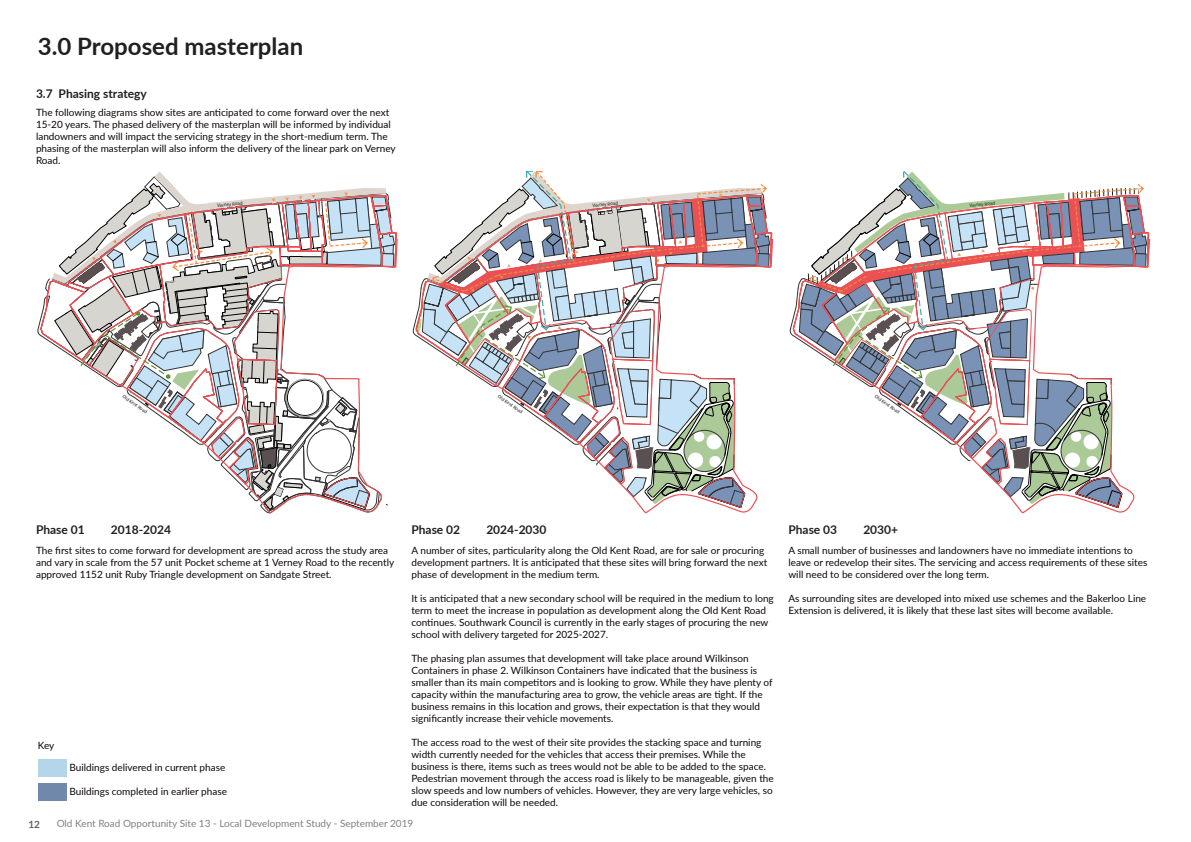
<style>
.page{position:relative;width:1191px;height:842px;background:#fff}
.page>*{position:absolute;margin:0;border:0;box-sizing:border-box;transform-origin:0 0}
.Heading{font:700 24px "Lato";color:#231f20}
.Subheading{font:700 12px "Lato";color:#231f20}
.BodyText{font:10px/12px "Lato";color:#0c0806}
.t1{font:10px "Lato";color:#7e8083}
.t2{font:700 10px "Lato";color:#616164}
.t3{font:4.9px "Proxima Nova";color:#1d1d1b}
</style>
<div class="page">
<svg style="left:38px;top:172px;width:350px;height:164px"></svg>
<svg style="left:40px;top:194px;width:358px;height:320px"></svg>
<svg style="left:413px;top:172px;width:359px;height:336px"></svg>
<svg style="left:790px;top:172px;width:359px;height:336px"></svg>
<div style="left:38px;top:783px;width:28px;height:17px;background:#7089ab"></div>
<div style="left:38px;top:760px;width:28px;height:17px;background:#b5d6ea"></div>
<p class="Heading" style="left:38px;top:29px;width:267px">3.0 Proposed masterplan</p>
<p class="Subheading" style="left:36px;top:85px;width:112px">3.7 Phasing strategy</p>
<p class="BodyText" style="left:36px;top:106px;width:361px">The following diagrams show sites are anticipated to come forward over the next 15-20 years. The phased delivery of the masterplan will be informed by individual landowners and will impact the servicing strategy in the short-medium term. The phasing of the masterplan will also inform the delivery of the linear park on Verney Road.</p>
<p class="t3" style="left:217px;top:202px;width:27px;rotate:-6deg">Verney Road</p>
<p class="t3" style="left:592px;top:202px;width:27px;rotate:-6deg">Verney Road</p>
<p class="t3" style="left:969px;top:202px;width:27px;rotate:-6deg">Verney Road</p>
<p class="t3" style="left:125px;top:393px;width:30px;rotate:34deg">Old Kent Road</p>
<p class="t3" style="left:500px;top:393px;width:30px;rotate:34deg">Old Kent Road</p>
<p class="t3" style="left:877px;top:393px;width:30px;rotate:34deg">Old Kent Road</p>
<p class="Subheading" style="left:36px;top:521px;width:50px">Phase 01</p>
<p class="Subheading" style="left:111px;top:521px;width:62px">2018-2024</p>
<p class="BodyText" style="left:36px;top:544px;width:360px">The first sites to come forward for development are spread across the study area and vary in scale from the 57 unit Pocket scheme at 1 Verney Road to the recently approved 1152 unit Ruby Triangle development on Sandgate Street.</p>
<p class="BodyText" style="left:38px;top:739px;width:18px">Key</p>
<p class="BodyText" style="left:69px;top:761px;width:157px">Buildings delivered in current phase</p>
<p class="BodyText" style="left:69px;top:785px;width:159px">Buildings completed in earlier phase</p>
<p class="Subheading" style="left:411px;top:521px;width:50px">Phase 02</p>
<p class="Subheading" style="left:486px;top:521px;width:62px">2024-2030</p>
<p class="BodyText" style="left:411px;top:544px;width:357px">A number of sites, particularity along the Old Kent Road, are for sale or procuring development partners. It is anticipated that these sites will bring forward the next phase of development in the medium term.</p>
<p class="BodyText" style="left:411px;top:592px;width:364px">It is anticipated that a new secondary school will be required in the medium to long term to meet the increase in population as development along the Old Kent Road continues. Southwark Council is currently in the early stages of procuring the new school with delivery targeted for 2025-2027.</p>
<p class="BodyText" style="left:411px;top:652px;width:363px">The phasing plan assumes that development will take place around Wilkinson Containers in phase 2. Wilkinson Containers have indicated that the business is smaller than its main competitors and is looking to grow. While they have plenty of capacity within the manufacturing area to grow, the vehicle areas are tight. If the business remains in this location and grows, their expectation is that they would significantly increase their vehicle movements.</p>
<p class="BodyText" style="left:411px;top:736px;width:364px">The access road to the west of their site provides the stacking space and turning width currently needed for the vehicles that access their premises. While the business is there, items such as trees would not be able to be added to the space.<br>Pedestrian movement through the access road is likely to be manageable, given the slow speeds and low numbers of vehicles. However, they are very large vehicles, so due consideration will be needed.</p>
<p class="t2" style="left:28px;top:816px;width:13px">12</p>
<p class="t1" style="left:57px;top:816px;width:358px">Old Kent Road Opportunity Site 13 - Local Development Study - September 2019</p>
<p class="Subheading" style="left:788px;top:521px;width:50px">Phase 03</p>
<p class="Subheading" style="left:863px;top:521px;width:36px">2030+</p>
<p class="BodyText" style="left:788px;top:544px;width:360px">A small number of businesses and landowners have no immediate intentions to leave or redevelop their sites. The servicing and access requirements of these sites will need to be considered over the long term.</p>
<p class="BodyText" style="left:788px;top:592px;width:359px">As surrounding sites are developed into mixed use schemes and the Bakerloo Line<br>Extension is delivered, it is likely that these last sites will become available.</p>
</div>
